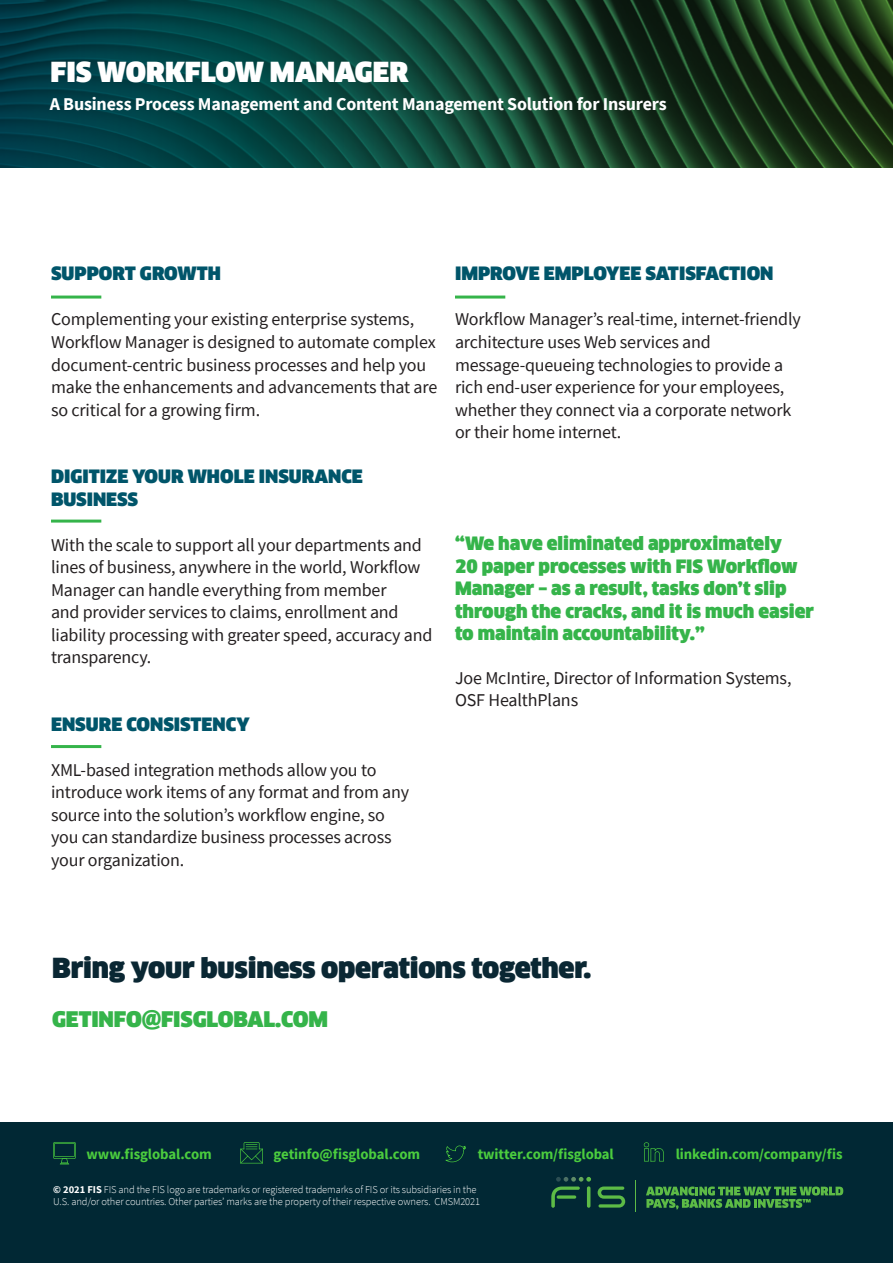
<style>
.page{position:relative;width:893px;height:1263px;background:#fff}
.page>*{position:absolute;margin:0;border:0;box-sizing:border-box;transform-origin:0 0}
.BODY__Internal_pages{font:900 27px "Clan Offc Pro";letter-spacing:-.01em;color:#0a2733}
.BODY__Internal_pages-2{font:900 27px "Clan Offc Pro";color:#fff}
.BODY__Internal_pages-3{font:900 21px "Clan Offc Pro";letter-spacing:-.01em;color:#35b44a}
.BODY__Internal_pages-4{font:18px/22.5px "Source Sans Pro";letter-spacing:-.01em;color:#231f20}
.t1{font:900 18px/22.5px "Clan Offc Pro";color:#35b44a}
.A_HEAD__Heading_leve{font:900 18px/22.5px "Clan Offc Pro";color:#00556a}
.t2{font:700 18px "Source Sans Pro";letter-spacing:-.01em;color:#fff}
.t3{font:700 14.7px "Source Sans Pro";letter-spacing:-.01em;color:#4bcd3e}
.t4{font:300 10.5px/12.6px "Source Sans Pro";letter-spacing:-.01em;color:#fff}
.s1{font-weight:700}
</style>
<div class="page">
<svg style="left:0;top:0;width:893px;height:168px;background:#0e3f33"></svg>
<div style="left:0;top:1122px;width:893px;height:141px;background:#012834"></div>
<svg style="left:53px;top:1142px;width:23px;height:22px"></svg>
<svg style="left:445px;top:1145px;width:21px;height:17px"></svg>
<svg style="left:644px;top:1142px;width:20px;height:19px"></svg>
<svg style="left:240px;top:1142px;width:23px;height:21px"></svg>
<svg style="left:598px;top:1186px;width:27px;height:21px"></svg>
<svg style="left:551px;top:1177px;width:40px;height:31px"></svg>
<svg style="left:557px;top:1195px;width:19px;height:4px"></svg>
<hr style="left:587px;top:1186px;width:3px;height:22px;background:#5dbb46;border-radius:2px">
<hr style="left:635px;top:1180px;width:1px;height:32px;background:#5dbb46">
<svg style="left:646px;top:1186px;width:197px;height:23px"></svg>
<hr style="left:51px;top:296px;width:50px;height:3px;background:#35b44a">
<hr style="left:51px;top:520px;width:50px;height:3px;background:#35b44a">
<hr style="left:51px;top:745px;width:50px;height:3px;background:#35b44a">
<hr style="left:455px;top:296px;width:50px;height:3px;background:#35b44a">
<p class="BODY__Internal_pages-2" style="left:50px;top:57px;width:359px">FIS WORKFLOW MANAGER</p>
<p class="t2" style="left:50px;top:92px;width:618px">A Business Process Management and Content Management Solution for Insurers</p>
<p class="A_HEAD__Heading_leve" style="left:51px;top:263px;width:171px">SUPPORT GROWTH</p>
<p class="BODY__Internal_pages-4" style="left:51px;top:308px;width:388px">Complementing your existing enterprise systems, Workflow Manager is designed to automate complex document-centric business processes and help you make the enhancements and advancements that are so critical for a growing firm.</p>
<p class="A_HEAD__Heading_leve" style="left:51px;top:465px;width:313px">DIGITIZE YOUR WHOLE INSURANCE<br>BUSINESS</p>
<p class="BODY__Internal_pages-4" style="left:51px;top:533px;width:383px">With the scale to support all your departments and lines of business, anywhere in the world, Workflow Manager can handle everything from member<br>and provider services to claims, enrollment and liability processing with greater speed, accuracy and transparency.</p>
<p class="A_HEAD__Heading_leve" style="left:51px;top:713px;width:200px">ENSURE CONSISTENCY</p>
<p class="BODY__Internal_pages-4" style="left:51px;top:758px;width:360px">XML-based integration methods allow you to introduce work items of any format and from any source into the solution’s workflow engine, so you can standardize business processes across your organization.</p>
<p class="A_HEAD__Heading_leve" style="left:455px;top:263px;width:320px">IMPROVE EMPLOYEE SATISFACTION</p>
<p class="BODY__Internal_pages-4" style="left:455px;top:308px;width:347px">Workflow Manager’s real-time, internet-friendly architecture uses Web services and message-queueing technologies to provide a rich end-user experience for your employees, whether they connect via a corporate network or their home internet.</p>
<p class="t1" style="left:455px;top:532px;width:361px">“We have eliminated approximately<br>20 paper processes with FIS Workflow Manager – as a result, tasks don’t slip through the cracks, and it is much easier to maintain accountability.”</p>
<p class="BODY__Internal_pages-4" style="left:455px;top:666px;width:338px">Joe McIntire, Director of Information Systems,<br>OSF HealthPlans</p>
<p class="BODY__Internal_pages" style="left:52px;top:952px;width:541px">Bring your business operations together.</p>
<p class="BODY__Internal_pages-3" style="left:52px;top:1007px;width:277px">GETINFO@FISGLOBAL.COM</p>
<p class="t3" style="left:86px;top:1144px;width:127px">www.fisglobal.com</p>
<p class="t3" style="left:273px;top:1144px;width:148px">getinfo@fisglobal.com</p>
<p class="t3" style="left:478px;top:1144px;width:138px">twitter.com/fisglobal</p>
<p class="t3" style="left:676px;top:1144px;width:168px">linkedin.com/company/fis</p>
<p class="t4" style="left:53px;top:1183px;width:428px"><span class="s1">© 2021 FIS</span> FIS and the FIS logo are trademarks or registered trademarks of FIS or its subsidiaries in the<br>U.S. and/or other countries. Other parties’ marks are the property of their respective owners. CMSM2021</p>
</div>
